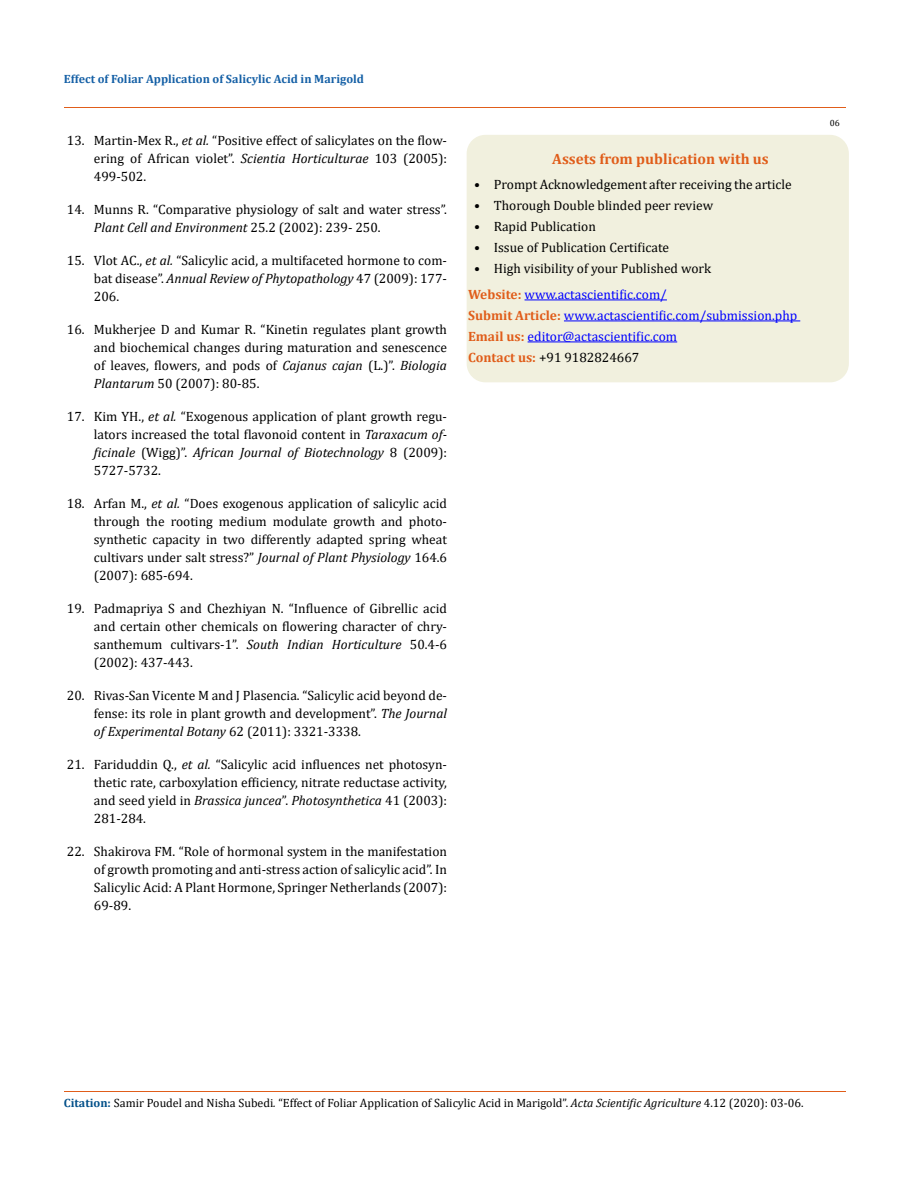
<style>
.page{position:relative;width:917px;height:1188px;background:#fff}
.page>*{position:absolute;margin:0;border:0;box-sizing:border-box;transform-origin:0 0}
.t1{font:700 15px "Cambria";color:#e05d1a}
.t2{font:13.5px/18px "Cambria";color:#000;text-align:justify}
.t3{font:13.5px/21px "Cambria";color:#00f}
.t4{font:12px "Cambria";color:#000}
.t5{font:700 12px "Cambria";color:#1560a6}
.t6{font:9px "Cambria";color:#000}
.s1{font-style:italic}
.s2{font-weight:700;color:#e05d1a}
.s3{color:#000}
.s4{font-weight:700;color:#035089}
</style>
<div class="page">
<div style="left:467px;top:136px;width:381px;height:246px;background:#f1f0de;border-radius:18px"></div>
<div style="left:466px;top:135px;width:382px;height:247px;border:2px solid #f1f0de;border-radius:18px"></div>
<hr style="left:524px;top:300px;width:143px;height:1px;background:#00f">
<hr style="left:564px;top:321px;width:236px;height:1px;background:#00f">
<hr style="left:527px;top:342px;width:150px;height:1px;background:#00f">
<hr style="left:64px;top:108px;width:781px;height:1px;background:#e05d1a">
<hr style="left:64px;top:1091px;width:781px;height:1px;background:#e05d1a">
<p class="t5" style="left:64px;top:70px;width:302px">Effect of Foliar Application of Salicylic Acid in Marigold</p>
<p class="t2" style="left:94px;top:132px;width:354px;text-indent:-27px">13. Martin-Mex R., <span class="s1">et al.</span> “Positive effect of salicylates on the flow&shy;ering of African violet”. <span class="s1">Scientia Horticulturae</span> 103 (2005):<br>499-502.</p>
<p class="t2" style="left:94px;top:201px;width:354px;text-indent:-27px">14. Munns R. “Comparative physiology of salt and water stress”.<br><span class="s1">Plant Cell and Environment</span> 25.2 (2002): 239- 250.</p>
<p class="t2" style="left:94px;top:252px;width:354px;text-indent:-27px">15. Vlot AC., <span class="s1">et al.</span> “Salicylic acid, a multifaceted hormone to com&shy;bat disease”. <span class="s1">Annual Review of Phytopathology</span> 47 (2009): 177- 206.</p>
<p class="t2" style="left:94px;top:321px;width:354px;text-indent:-27px">16. Mukherjee D and Kumar R. “Kinetin regulates plant growth and biochemical changes during maturation and senescence of leaves, flowers, and pods of <span class="s1">Cajanus cajan</span> (L.)”. <span class="s1">Biologia Plantarum</span> 50 (2007): 80-85.</p>
<p class="t2" style="left:94px;top:408px;width:354px;text-indent:-27px">17. Kim YH., <span class="s1">et al.</span> “Exogenous application of plant growth regu&shy;lators increased the total flavonoid content in <span class="s1">Taraxacum of&shy;ficinale</span> (Wigg)”. <span class="s1">African Journal of Biotechnology</span> 8 (2009):<br>5727-5732.</p>
<p class="t2" style="left:94px;top:495px;width:354px;text-indent:-27px">18. Arfan M., <span class="s1">et al.</span> “Does exogenous application of salicylic acid through the rooting medium modulate growth and photo&shy;synthetic capacity in two differently adapted spring wheat cultivars under salt stress?” <span class="s1">Journal of Plant Physiology</span> 164.6 (2007): 685-694.</p>
<p class="t2" style="left:94px;top:600px;width:354px;text-indent:-27px">19. Padmapriya S and Chezhiyan N. “Influence of Gibrellic acid and certain other chemicals on flowering character of chry&shy;santhemum cultivars-1”. <span class="s1">South Indian Horticulture</span> 50.4-6 (2002): 437-443.</p>
<p class="t2" style="left:94px;top:687px;width:354px;text-indent:-27px">20. Rivas-San Vicente M and J Plasencia. “Salicylic acid beyond de&shy;fense: its role in plant growth and development”. <span class="s1">The Journal of Experimental Botany</span> 62 (2011): 3321-3338.</p>
<p class="t2" style="left:94px;top:756px;width:354px;text-indent:-27px">21. Fariduddin Q., <span class="s1">et al.</span> “Salicylic acid influences net photosyn&shy;thetic rate, carboxylation efficiency, nitrate reductase activity, and seed yield in <span class="s1">Brassica juncea</span>”. <span class="s1">Photosynthetica</span> 41 (2003):<br>281-284.</p>
<p class="t2" style="left:94px;top:843px;width:354px;text-indent:-27px">22. Shakirova FM. “Role of hormonal system in the manifestation of growth promoting and anti-stress action of salicylic acid”. In Salicylic Acid: A Plant Hormone, Springer Netherlands (2007):<br>69-89.</p>
<p class="t1" style="left:552px;top:148px;width:218px">Assets from publication with us</p>
<p class="t2" style="left:474px;top:176px;width:319px">• Prompt Acknowledgement after receiving the article</p>
<p class="t2" style="left:474px;top:197px;width:240px">• Thorough Double blinded peer review</p>
<p class="t2" style="left:474px;top:218px;width:123px">• Rapid Publication</p>
<p class="t2" style="left:474px;top:239px;width:196px">• Issue of Publication Certificate</p>
<p class="t2" style="left:474px;top:260px;width:238px">• High visibility of your Published work</p>
<p class="t3" style="left:468px;top:284px;width:330px"><span class="s2">Website:</span> www.actascientific.com/<br><span class="s2">Submit Article:</span> www.actascientific.com/submission.php <span class="s2">Email us:</span> editor@actascientific.com<br><span class="s2">Contact us:</span> <span class="s3">+91 9182824667</span></p>
<p class="t6" style="left:829px;top:118px;width:11px">06</p>
<p class="t4" style="left:64px;top:1095px;width:741px"><span class="s4">Citation:</span> Samir Poudel and Nisha Subedi<span class="s1">.</span> “Effect of Foliar Application of Salicylic Acid in Marigold”. <span class="s1">Acta Scientific Agriculture</span> 4.12 (2020): 03-06.</p>
</div>
